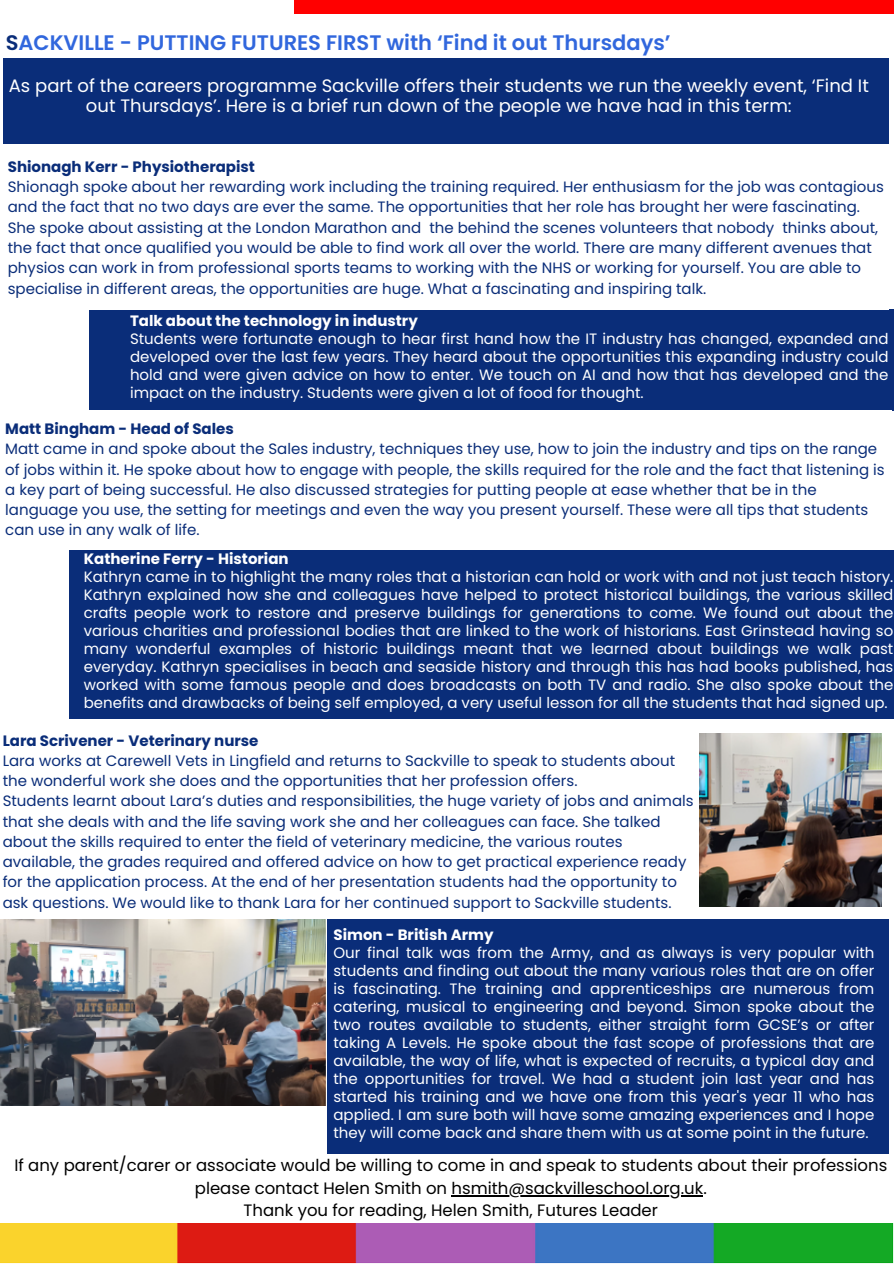
<style>
.page{position:relative;width:894px;height:1264px;background:#fff}
.page>*{position:absolute;margin:0;border:0;box-sizing:border-box;transform-origin:0 0}
.t1{font:600 21px "Poppins";color:#3167dd}
.t2{font:18px/20.2px "Poppins";color:#fff;text-align:center}
.t3{font:16.5px/22.5px "Poppins";color:#000;text-align:center}
.t4{font:15px/18px "Poppins";color:#fff;text-align:justify}
.t5{font:15px/20.2px "Poppins";color:#0a2d79}
.t6{font:700 15px "Poppins";color:#0a2d79}
.t7{font:700 15px "Poppins";color:#fff}
.s1{color:#0a2d79}
</style>
<div class="page">
<div style="left:294px;top:0;width:599px;height:14px;background:#f00"></div>
<div style="left:3px;top:58px;width:885px;height:86px;background:#0a2d79"></div>
<div style="left:89px;top:309px;width:804px;height:101px;background:#0a2d79"></div>
<img style="left:0;top:1223px;width:893px;height:40px">
<div style="left:69px;top:549px;width:824px;height:169px;background:#0a2d79"></div>
<img style="left:699px;top:733px;width:182px;height:173px">
<div style="left:327px;top:919px;width:561px;height:234px;background:#0a2d79"></div>
<img style="left:0;top:919px;width:326px;height:186px">
<hr style="left:451px;top:1194px;width:252px;height:2px;background:#000">
<p class="t1" style="left:6px;top:27px;width:666px"><span class="s1">S</span>ACKVILLE - PUTTING FUTURES FIRST with ‘Find it out Thursdays’</p>
<p class="t2" style="left:9px;top:75px;width:861px">As part of the careers programme Sackville offers their students we run the weekly event, ‘Find It out Thursdays’. Here is a brief run down of the people we have had in this term:</p>
<h2 class="t6" style="left:8px;top:156px;width:248px">Shionagh Kerr - Physiotherapist</h2>
<p class="t5" style="left:8px;top:177px;width:877px">Shionagh spoke about her rewarding work including the training required. Her enthusiasm for the job was contagious and the fact that no two days are ever the same. The opportunities that her role has brought her were fascinating.<br>She spoke about assisting at the London Marathon and the behind the scenes volunteers that nobody thinks about, the fact that once qualified you would be able to find work all over the world. There are many different avenues that physios can work in from professional sports teams to working with the NHS or working for yourself. You are able to specialise in different areas, the opportunities are huge. What a fascinating and inspiring talk.</p>
<p class="t7" style="left:130px;top:310px;width:289px">Talk about the technology in industry</p>
<p class="t4" style="left:130px;top:330px;width:759px">Students were fortunate enough to hear first hand how the IT industry has changed, expanded and developed over the last few years. They heard about the opportunities this expanding industry could hold and were given advice on how to enter. We touch on AI and how that has developed and the impact on the industry. Students were given a lot of food for thought.</p>
<p class="t6" style="left:5px;top:418px;width:230px">Matt Bingham - Head of Sales</p>
<p class="t5" style="left:5px;top:439px;width:880px">Matt came in and spoke about the Sales industry, techniques they use, how to join the industry and tips on the range of jobs within it. He spoke about how to engage with people, the skills required for the role and the fact that listening is a key part of being successful. He also discussed strategies for putting people at ease whether that be in the language you use, the setting for meetings and even the way you present yourself. These were all tips that students can use in any walk of life.</p>
<p class="t7" style="left:84px;top:548px;width:206px">Katherine Ferry - Historian</p>
<p class="t4" style="left:84px;top:568px;width:810px">Kathryn came in to highlight the many roles that a historian can hold or work with and not just teach history.<br>Kathryn explained how she and colleagues have helped to protect historical buildings, the various skilled crafts people work to restore and preserve buildings for generations to come. We found out about the various charities and professional bodies that are linked to the work of historians. East Grinstead having so many wonderful examples of historic buildings meant that we learned about buildings we walk past everyday. Kathryn specialises in beach and seaside history and through this has had books published, has worked with some famous people and does broadcasts on both TV and radio. She also spoke about the benefits and drawbacks of being self employed, a very useful lesson for all the students that had signed up.</p>
<p class="t6" style="left:3px;top:729px;width:257px">Lara Scrivener - Veterinary nurse</p>
<p class="t5" style="left:3px;top:750px;width:673px">Lara works at Carewell Vets in Lingfield and returns to Sackville to speak to students about the wonderful work she does and the opportunities that her profession offers.</p>
<p class="t5" style="left:3px;top:791px;width:692px">Students learnt about Lara’s duties and responsibilities, the huge variety of jobs and animals that she deals with and the life saving work she and her colleagues can face. She talked about the skills required to enter the field of veterinary medicine, the various routes available, the grades required and offered advice on how to get practical experience ready for the application process. At the end of her presentation students had the opportunity to ask questions. We would like to thank Lara for her continued support to Sackville students.</p>
<p class="t7" style="left:333px;top:924px;width:161px">Simon - British Army</p>
<h2 class="t4" style="left:333px;top:943px;width:542px">Our final talk was from the Army, and as always is very popular with students and finding out about the many various roles that are on offer is fascinating. The training and apprenticeships are numerous from catering, musical to engineering and beyond. Simon spoke about the two routes available to students, either straight form GCSE’s or after taking A Levels. He spoke about the fast scope of professions that are available, the way of life, what is expected of recruits, a typical day and the opportunities for travel. We had a student join last year and has started his training and we have one from this year's year 11 who has applied. I am sure both will have some amazing experiences and I hope they will come back and share them with us at some point in the future.</h2>
<p class="t3" style="left:14px;top:1154px;width:874px">If any parent/carer or associate would be willing to come in and speak to students about their professions please contact Helen Smith on hsmith@sackvilleschool.org.uk.<br>Thank you for reading, Helen Smith, Futures Leader</p>
</div>
